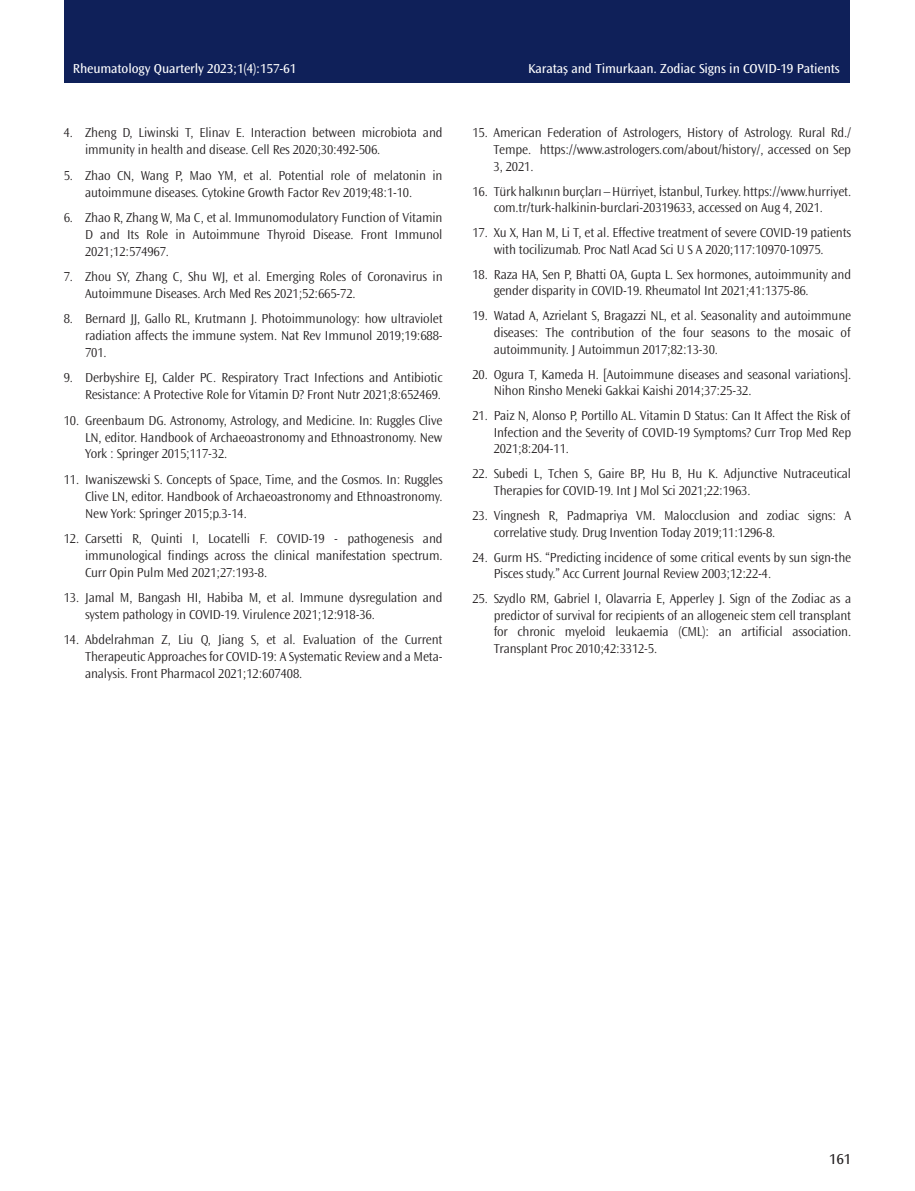
<style>
.page{position:relative;width:915px;height:1191px;background:#fff}
.page>*{position:absolute;margin:0;border:0;box-sizing:border-box;transform-origin:0 0}
.t1{font:15px "Ocean Sans Std";color:#231f20}
.t2{font:300 13.5px/16.8px "Ocean Sans Std";letter-spacing:-.01em;color:#231f20;text-align:justify}
.t3{font:13.5px "Ocean Sans Std";letter-spacing:-.01em;color:#fff}
</style>
<div class="page">
<div style="left:64px;top:0;width:785px;height:83px;background:#0f2059"></div>
<p class="t3" style="left:73px;top:61px;width:225px">Rheumatology Quarterly 2023;1(4):157-61</p>
<p class="t3" style="left:528px;top:61px;width:313px">Karataş and Timurkaan. Zodiac Signs in COVID-19 Patients</p>
<p class="t2" style="left:85px;top:125px;width:359px;text-indent:-21px">4. Zheng D, Liwinski T, Elinav E. Interaction between microbiota and immunity in health and disease. Cell Res 2020;30:492-506.</p>
<p class="t2" style="left:85px;top:167px;width:359px;text-indent:-21px">5. Zhao CN, Wang P, Mao YM, et al. Potential role of melatonin in autoimmune diseases. Cytokine Growth Factor Rev 2019;48:1-10.</p>
<p class="t2" style="left:85px;top:209px;width:359px;text-indent:-21px">6. Zhao R, Zhang W, Ma C, et al. Immunomodulatory Function of Vitamin D and Its Role in Autoimmune Thyroid Disease. Front Immunol 2021;12:574967.</p>
<p class="t2" style="left:85px;top:268px;width:359px;text-indent:-21px">7. Zhou SY, Zhang C, Shu WJ, et al. Emerging Roles of Coronavirus in<br>Autoimmune Diseases. Arch Med Res 2021;52:665-72.</p>
<p class="t2" style="left:85px;top:311px;width:359px;text-indent:-21px">8. Bernard JJ, Gallo RL, Krutmann J. Photoimmunology: how ultraviolet radiation affects the immune system. Nat Rev Immunol 2019;19:688- 701.</p>
<p class="t2" style="left:64px;top:370px;width:380px;text-align:right">9. Derbyshire EJ, Calder PC. Respiratory Tract Infections and Antibiotic<br>Resistance: A Protective Role for Vitamin D? Front Nutr 2021;8:652469.</p>
<p class="t2" style="left:85px;top:412px;width:359px;text-indent:-21px">10. Greenbaum DG. Astronomy, Astrology, and Medicine. In: Ruggles Clive LN, editor. Handbook of Archaeoastronomy and Ethnoastronomy. New York : Springer 2015;117-32.</p>
<p class="t2" style="left:85px;top:471px;width:359px;text-indent:-21px">11. Iwaniszewski S. Concepts of Space, Time, and the Cosmos. In: Ruggles Clive LN, editor. Handbook of Archaeoastronomy and Ethnoastronomy.<br>New York: Springer 2015;p.3-14.</p>
<p class="t2" style="left:85px;top:530px;width:359px;text-indent:-21px">12. Carsetti R, Quinti I, Locatelli F. COVID-19 - pathogenesis and immunological findings across the clinical manifestation spectrum.<br>Curr Opin Pulm Med 2021;27:193-8.</p>
<p class="t2" style="left:85px;top:589px;width:359px;text-indent:-21px">13. Jamal M, Bangash HI, Habiba M, et al. Immune dysregulation and system pathology in COVID-19. Virulence 2021;12:918-36.</p>
<p class="t2" style="left:85px;top:631px;width:359px;text-indent:-21px">14. Abdelrahman Z, Liu Q, Jiang S, et al. Evaluation of the Current Therapeutic Approaches for COVID-19: A Systematic Review and a Meta&shy;analysis. Front Pharmacol 2021;12:607408.</p>
<p class="t2" style="left:493px;top:125px;width:359px;text-indent:-21px">15. American Federation of Astrologers, History of Astrology. Rural Rd./ Tempe. https://www.astrologers.com/about/history/, accessed on Sep 3, 2021.</p>
<p class="t2" style="left:472px;top:183px;width:380px;text-align:center">16. Türk halkının burçları – Hürriyet, İstanbul, Turkey. https://www.hurriyet. com.tr/turk-halkinin-burclari-20319633, accessed on Aug 4, 2021.</p>
<p class="t2" style="left:472px;top:225px;width:380px;text-align:center">17. Xu X, Han M, Li T, et al. Effective treatment of severe COVID-19 patients with tocilizumab. Proc Natl Acad Sci U S A 2020;117:10970-10975.</p>
<p class="t2" style="left:493px;top:266px;width:359px;text-indent:-21px">18. Raza HA, Sen P, Bhatti OA, Gupta L. Sex hormones, autoimmunity and gender disparity in COVID-19. Rheumatol Int 2021;41:1375-86.</p>
<p class="t2" style="left:493px;top:308px;width:359px;text-indent:-21px">19. Watad A, Azrielant S, Bragazzi NL, et al. Seasonality and autoimmune diseases: The contribution of the four seasons to the mosaic of autoimmunity. J Autoimmun 2017;82:13-30.</p>
<p class="t2" style="left:493px;top:366px;width:359px;text-indent:-21px">20. Ogura T, Kameda H. [Autoimmune diseases and seasonal variations].<br>Nihon Rinsho Meneki Gakkai Kaishi 2014;37:25-32.</p>
<p class="t2" style="left:493px;top:408px;width:359px;text-indent:-21px">21. Paiz N, Alonso P, Portillo AL. Vitamin D Status: Can It Affect the Risk of Infection and the Severity of COVID-19 Symptoms? Curr Trop Med Rep 2021;8:204-11.</p>
<p class="t2" style="left:493px;top:466px;width:359px;text-indent:-21px">22. Subedi L, Tchen S, Gaire BP, Hu B, Hu K. Adjunctive Nutraceutical<br>Therapies for COVID-19. Int J Mol Sci 2021;22:1963.</p>
<p class="t2" style="left:493px;top:507px;width:359px;text-indent:-21px">23. Vingnesh R, Padmapriya VM. Malocclusion and zodiac signs: A correlative study. Drug Invention Today 2019;11:1296-8.</p>
<p class="t2" style="left:493px;top:549px;width:359px;text-indent:-21px">24. Gurm HS. “Predicting incidence of some critical events by sun sign-the<br>Pisces study.” Acc Current Journal Review 2003;12:22-4.</p>
<p class="t2" style="left:493px;top:591px;width:359px;text-indent:-21px">25. Szydlo RM, Gabriel I, Olavarria E, Apperley J. Sign of the Zodiac as a predictor of survival for recipients of an allogeneic stem cell transplant for chronic myeloid leukaemia (CML): an artificial association.<br>Transplant Proc 2010;42:3312-5.</p>
<p class="t1" style="left:828px;top:1150px;width:24px">161</p>
</div>
